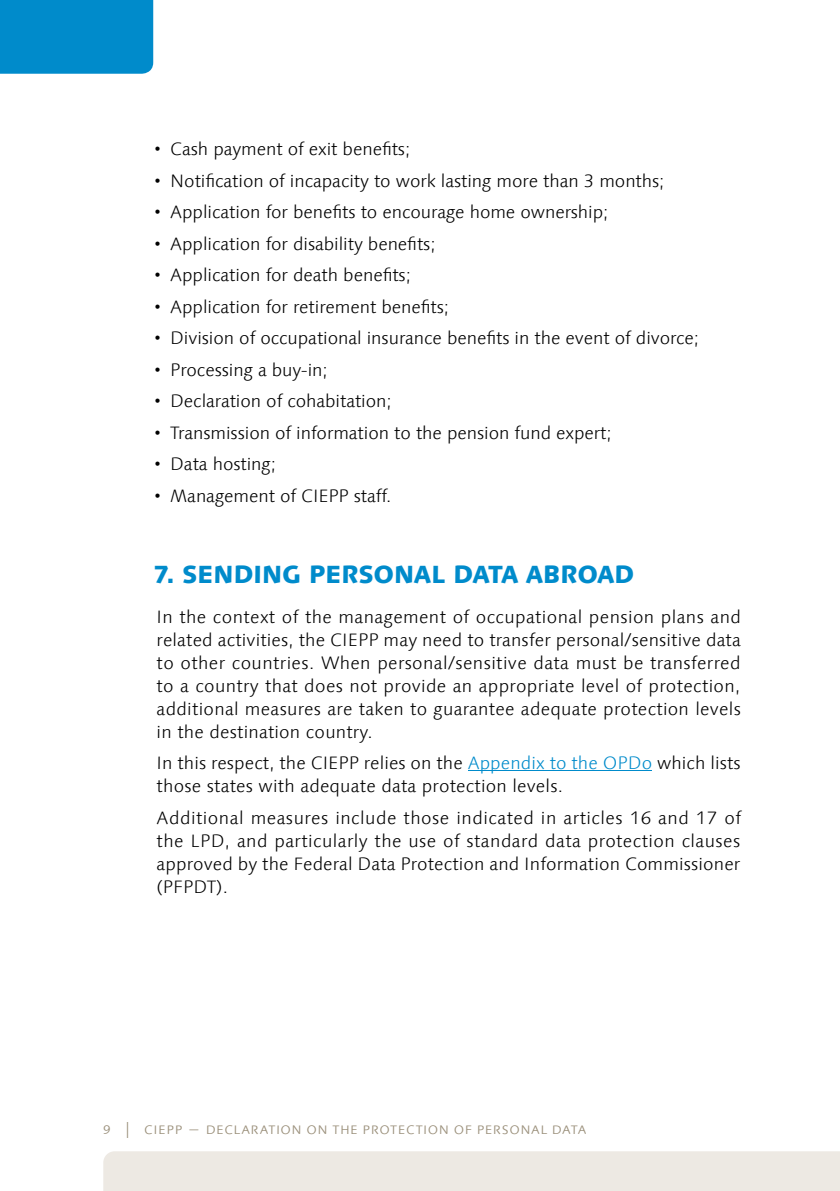
<style>
.page{position:relative;width:840px;height:1191px;background:#fff}
.page>*{position:absolute;margin:0;border:0;box-sizing:border-box;transform-origin:0 0}
.t1{font:800 25px "Linotype Syntax Com";letter-spacing:-.02em;color:#008bcb}
.t2{font:300 18px/23px "Linotype Syntax Com";letter-spacing:-.005em;color:#000;text-align:justify}
.t3{font:300 16px "Linotype Syntax Com";color:#9b907b}
.s1{color:#008bcb}
</style>
<div class="page">
<div style="left:103px;top:1151px;width:736px;height:40px;background:#ede9e3"></div>
<div style="left:0;top:0;width:153px;height:74px;background:#008bcb"></div>
<svg style="left:468px;top:770px;width:183px;height:1px"></svg>
<p class="t2" style="left:153px;top:137px;width:258px">• Cash payment of exit benefits;</p>
<p class="t2" style="left:153px;top:169px;width:512px">• Notification of incapacity to work lasting more than 3 months;</p>
<p class="t2" style="left:153px;top:200px;width:456px">• Application for benefits to encourage home ownership;</p>
<p class="t2" style="left:153px;top:232px;width:284px">• Application for disability benefits;</p>
<p class="t2" style="left:153px;top:263px;width:259px">• Application for death benefits;</p>
<p class="t2" style="left:153px;top:295px;width:297px">• Application for retirement benefits;</p>
<p class="t2" style="left:153px;top:326px;width:547px">• Division of occupational insurance benefits in the event of divorce;</p>
<p class="t2" style="left:153px;top:358px;width:176px">• Processing a buy-in;</p>
<p class="t2" style="left:153px;top:389px;width:240px">• Declaration of cohabitation;</p>
<p class="t2" style="left:153px;top:421px;width:459px">• Transmission of information to the pension fund expert;</p>
<p class="t2" style="left:153px;top:452px;width:124px">• Data hosting;</p>
<p class="t2" style="left:153px;top:484px;width:239px">• Management of CIEPP staff.</p>
<h1 class="t1" style="left:153px;top:558px;width:482px">7. SENDING PERSONAL DATA ABROAD</h1>
<p class="t2" style="left:156px;top:605px;width:585px">In the context of the management of occupational pension plans and related activities, the CIEPP may need to transfer personal/sensitive data to other countries. When personal/sensitive data must be transferred to a country that does not provide an appropriate level of protection, additional measures are taken to guarantee adequate protection levels in the destination country.</p>
<p class="t2" style="left:156px;top:751px;width:585px">In this respect, the CIEPP relies on the <span class="s1">Appendix to the OPDo</span> which lists those states with adequate data protection levels.</p>
<p class="t2" style="left:156px;top:806px;width:585px">Additional measures include those indicated in articles 16 and 17 of the LPD, and particularly the use of standard data protection clauses approved by the Federal Data Protection and Information Commissioner (PFPDT).</p>
<p class="t3" style="left:103px;top:1119px;width:484px">9 | ciepp - declaration on the protection of personal data</p>
</div>
